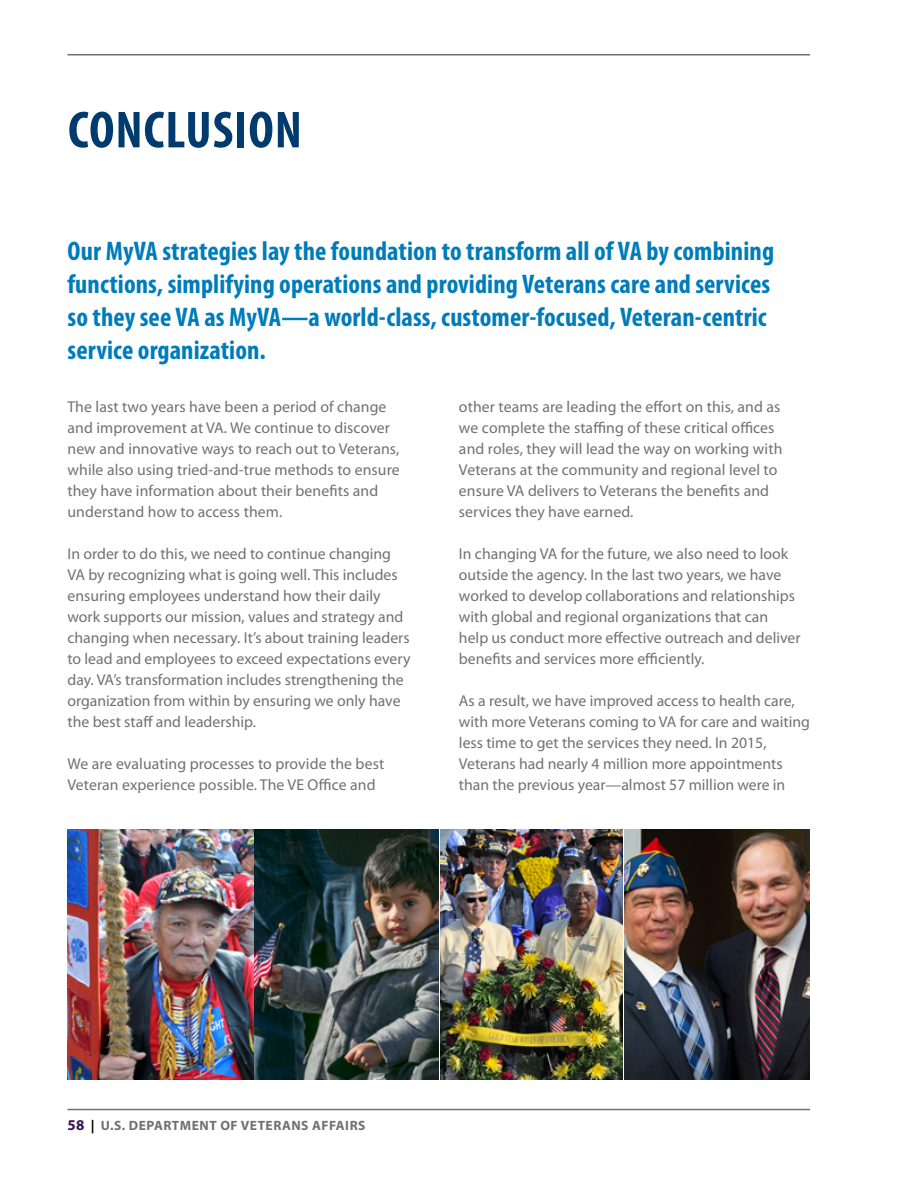
<style>
.page{position:relative;width:918px;height:1188px;background:#fff}
.page>*{position:absolute;margin:0;border:0;box-sizing:border-box;transform-origin:0 0}
.t1{font:700 condensed 52.5px "Myriad Pro";letter-spacing:.02em;color:#003b70}
.t2{font:700 condensed 27px/33px "Myriad Pro";letter-spacing:.005em;color:#007cba}
.t3{font:15.75px/21px "Myriad Pro";color:#717073}
.t4{font:700 13.5px "Myriad Pro";letter-spacing:.04em;color:#717073}
.s1{font-size:15px;color:#3e1151}
.s2{color:#000}
</style>
<div class="page">
<hr style="left:68px;top:1109px;width:742px;height:1px;background:#717073">
<hr style="left:68px;top:54px;width:742px;height:2px;background:#717073">
<img style="left:68px;top:830px;width:185px;height:250px">
<img style="left:441px;top:830px;width:369px;height:250px">
<img style="left:255px;top:830px;width:184px;height:250px">
<h1 class="t1" style="left:68px;top:97px;width:235px">CONCLUSION</h1>
<p class="t2" style="left:68px;top:234px;width:708px">Our MyVA strategies lay the foundation to transform all of VA by combining functions, simplifying operations and providing Veterans care and services so they see VA as MyVA—a world-class, customer-focused, Veteran-centric service organization.</p>
<p class="t3" style="left:68px;top:396px;width:334px">The last two years have been a period of change and improvement at VA. We continue to discover new and innovative ways to reach out to Veterans, while also using tried-and-true methods to ensure they have information about their benefits and understand how to access them.</p>
<p class="t3" style="left:68px;top:543px;width:344px">In order to do this, we need to continue changing VA by recognizing what is going well. This includes ensuring employees understand how their daily work supports our mission, values and strategy and changing when necessary. It’s about training leaders to lead and employees to exceed expectations every day. VA’s transformation includes strengthening the organization from within by ensuring we only have the best staff and leadership.</p>
<p class="t3" style="left:68px;top:753px;width:318px">We are evaluating processes to provide the best<br>Veteran experience possible. The VE Office and</p>
<p class="t3" style="left:459px;top:396px;width:325px">other teams are leading the effort on this, and as we complete the staffing of these critical offices and roles, they will lead the way on working with Veterans at the community and regional level to ensure VA delivers to Veterans the benefits and services they have earned.</p>
<p class="t3" style="left:459px;top:543px;width:343px">In changing VA for the future, we also need to look outside the agency. In the last two years, we have worked to develop collaborations and relationships with global and regional organizations that can help us conduct more effective outreach and deliver benefits and services more efficiently.</p>
<p class="t3" style="left:459px;top:690px;width:352px">As a result, we have improved access to health care, with more Veterans coming to VA for care and waiting less time to get the services they need. In 2015, Veterans had nearly 4 million more appointments than the previous year—almost 57 million were in</p>
<p class="t4" style="left:68px;top:1117px;width:300px"><span class="s1">58</span> <span class="s2">|</span> U.S. DEPARTMENT OF VETERANS AFFAIRS</p>
</div>
